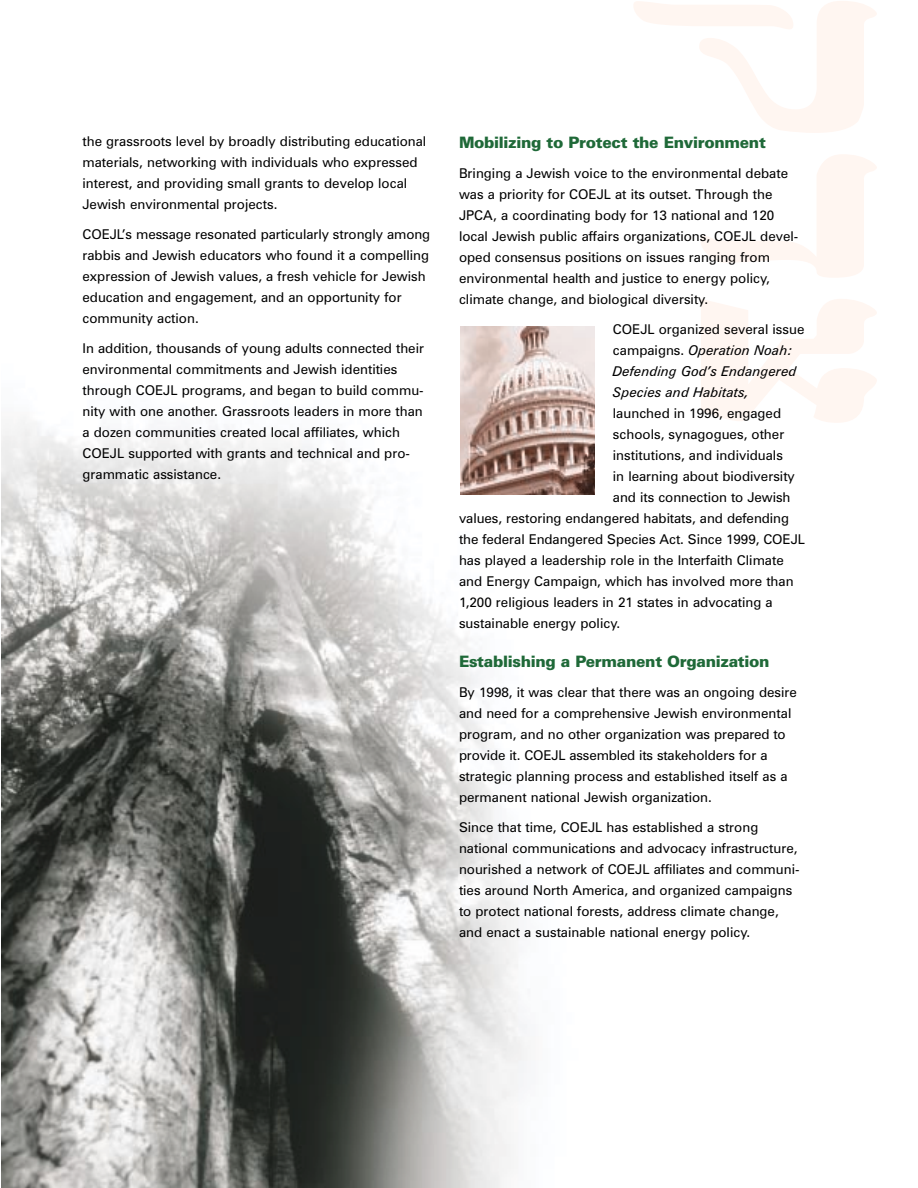
<style>
.page{position:relative;width:918px;height:1188px;background:#fff}
.page>*{position:absolute;margin:0;border:0;box-sizing:border-box;transform-origin:0 0}
.t1{font:900 15.75px "Zurich BT";letter-spacing:-.02em;color:#1f6938}
.t2{font:13.5px/21px "Zurich BT";color:#000}
.t3{font:italic 13.5px/21px "Zurich BT";color:#000}
.s1{font-style:normal}
</style>
<div class="page">
<svg style="left:634px;top:1px;width:243px;height:132px"></svg>
<svg style="left:701px;top:154px;width:176px;height:124px"></svg>
<svg style="left:701px;top:299px;width:176px;height:124px"></svg>
<img style="left:1px;top:420px;width:526px;height:767px">
<img style="left:460px;top:326px;width:135px;height:169px">
<p class="t2" style="left:82px;top:132px;width:345px">the grassroots level by broadly distributing educational materials, networking with individuals who expressed interest, and providing small grants to develop local Jewish environmental projects.</p>
<p class="t2" style="left:82px;top:225px;width:349px">COEJL’s message resonated particularly strongly among rabbis and Jewish educators who found it a compelling expression of Jewish values, a fresh vehicle for Jewish education and engagement, and an opportunity for community action.</p>
<p class="t2" style="left:82px;top:339px;width:343px">In addition, thousands of young adults connected their environmental commitments and Jewish identities through COEJL programs, and began to build commu&shy;nity with one another. Grassroots leaders in more than a dozen communities created local affiliates, which COEJL supported with grants and technical and pro&shy;grammatic assistance.</p>
<p class="t1" style="left:459px;top:136px;width:308px">Mobilizing to Protect the Environment</p>
<p class="t2" style="left:459px;top:164px;width:341px">Bringing a Jewish voice to the environmental debate was a priority for COEJL at its outset. Through the JPCA, a coordinating body for 13 national and 120 local Jewish public affairs organizations, COEJL devel&shy;oped consensus positions on issues ranging from environmental health and justice to energy policy, climate change, and biological diversity.</p>
<p class="t3" style="left:613px;top:320px;width:193px"><span class="s1">COEJL organized several issue campaigns.</span> Operation Noah:<br>Defending God’s Endangered<br>Species and Habitats,</p>
<p class="t2" style="left:613px;top:404px;width:170px">launched in 1996, engaged</p>
<p class="t2" style="left:613px;top:425px;width:173px">schools, synagogues, other</p>
<p class="t2" style="left:613px;top:446px;width:172px">institutions, and individuals</p>
<p class="t2" style="left:613px;top:467px;width:184px">in learning about biodiversity</p>
<p class="t2" style="left:613px;top:488px;width:179px">and its connection to Jewish</p>
<p class="t2" style="left:459px;top:509px;width:332px">values, restoring endangered habitats, and defending</p>
<p class="t2" style="left:459px;top:530px;width:347px">the federal Endangered Species Act. Since 1999, COEJL</p>
<p class="t2" style="left:459px;top:551px;width:326px">has played a leadership role in the Interfaith Climate</p>
<p class="t2" style="left:459px;top:572px;width:336px">and Energy Campaign, which has involved more than</p>
<p class="t2" style="left:459px;top:593px;width:315px">1,200 religious leaders in 21 states in advocating a</p>
<p class="t2" style="left:459px;top:614px;width:163px">sustainable energy policy.</p>
<p class="t1" style="left:459px;top:655px;width:312px">Establishing a Permanent Organization</p>
<p class="t2" style="left:459px;top:683px;width:340px">By 1998, it was clear that there was an ongoing desire and need for a comprehensive Jewish environmental program, and no other organization was prepared to provide it. COEJL assembled its stakeholders for a strategic planning process and established itself as a permanent national Jewish organization.</p>
<p class="t2" style="left:459px;top:818px;width:342px">Since that time, COEJL has established a strong national communications and advocacy infrastructure, nourished a network of COEJL affiliates and communi&shy;ties around North America, and organized campaigns to protect national forests, address climate change, and enact a sustainable national energy policy.</p>
</div>
